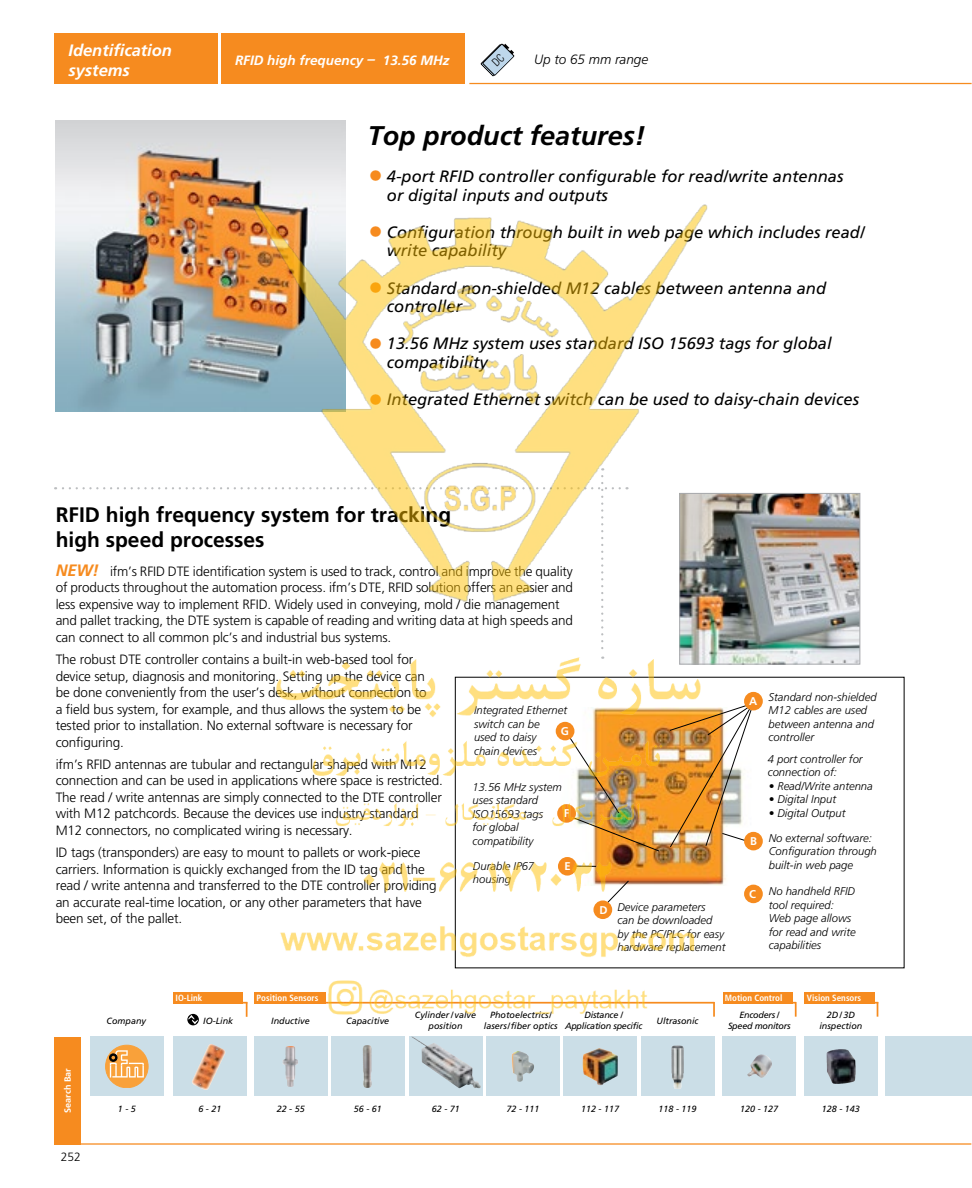
<style>
.page{position:relative;width:972px;height:1188px;background:#fff}
.page>*{position:absolute;margin:0;border:0;box-sizing:border-box;transform-origin:0 0}
.t1{font:italic 700 27px "Frutiger";color:#000}
.t2{font:700 21px/25.2px "Frutiger";color:#000}
.t3{font:italic 16.5px/18.8px "Frutiger";color:#000}
.t4{font:italic 700 16.5px/19.8px "Frutiger";color:#fff}
.t5{font:300 13.5px/16.5px "Frutiger";letter-spacing:-.01em;color:#000}
.t6{font:italic 700 13.5px "Frutiger";color:#fff}
.t7{font:italic 300 13.5px "Frutiger";color:#000}
.t8{font:300 12px "Frutiger";color:#000}
.t9{font:italic 300 11.25px/13.5px "Frutiger";color:#000}
.t10{font:700 11.25px "Frutiger";color:#fff}
.t11{font:italic 9px/10.8px "Frutiger";color:#000;text-align:center}
.t12{font:italic 9px/10.8px "Frutiger";letter-spacing:-.025em;color:#000;text-align:center}
.t13{font:700 condensed 9px "Frutiger";color:#fff}
.t14{font:700 9px "Frutiger";color:#fff}
.s1{font-size:15px}
.s2{font-weight:700;font-size:30px;color:#f68b1f}
.s3{font-weight:700;font-style:italic;font-size:16.5px;color:#f68b1f}
</style>
<div class="page">
<hr style="left:54px;top:1143px;width:917px;height:2px;background:#f68b1f">
<div style="left:886px;top:1037px;width:86px;height:59px;background:#cbdee7"></div>
<div style="left:254px;top:1037px;width:74px;height:59px;background:#cbdee7"></div>
<img style="left:286px;top:1078px;width:9px;height:9px">
<div style="left:54px;top:1037px;width:27px;height:107px;background:#f68b1f"></div>
<svg style="left:409px;top:1078px;width:73px;height:18px"></svg>
<div style="left:486px;top:1037px;width:74px;height:59px;background:#cbdee7"></div>
<img style="left:517px;top:1078px;width:6px;height:4px">
<div style="left:804px;top:1037px;width:74px;height:59px;background:#cbdee7"></div>
<img style="left:830px;top:1078px;width:26px;height:6px">
<div style="left:331px;top:1037px;width:74px;height:59px;background:#cbdee7"></div>
<div style="left:723px;top:1037px;width:73px;height:59px;background:#cbdee7"></div>
<div style="left:563px;top:1037px;width:74px;height:59px;background:#cbdee7"></div>
<img style="left:591px;top:1078px;width:23px;height:7px">
<div style="left:90px;top:1037px;width:74px;height:59px;background:#cbdee7"></div>
<div style="left:106px;top:1045px;width:42px;height:43px;background:#f9a13a;border-radius:50%"></div>
<div style="left:105px;top:1045px;width:43px;height:43px;border:1px solid #f9a13a;border-radius:50%"></div>
<div style="left:173px;top:1037px;width:74px;height:59px;background:#cbdee7"></div>
<img style="left:192px;top:1078px;width:22px;height:12px">
<div style="left:641px;top:1037px;width:73px;height:59px;background:#cbdee7"></div>
<img style="left:672px;top:1078px;width:5px;height:5px">
<div style="left:54px;top:33px;width:162px;height:51px;background:#f68b1f"></div>
<div style="left:221px;top:33px;width:243px;height:51px;background:#f68b1f"></div>
<hr style="left:469px;top:83px;width:503px;height:1px;background:#f68b1f">
<div style="left:56px;top:33px;width:162px;height:50px;background:#f68b1f"></div>
<img style="left:54px;top:120px;width:918px;height:958px">
<svg style="left:480px;top:43px;width:35px;height:34px"></svg>
<p class="t4" style="left:68px;top:40px;width:105px">Identification systems</p>
<p class="t6" style="left:235px;top:52px;width:216px">RFID high frequency <span class="s1">–</span> 13.56 MHz</p>
<p class="t7" style="left:534px;top:52px;width:116px">Up to 65 mm range</p>
<p class="t4" style="left:74px;top:41px;width:95px;text-indent:-7px">Photoelectric ensors</p>
<h1 class="t1" style="left:368px;top:120px;width:279px">Top product features!</h1>
<p class="t3" style="left:387px;top:167px;width:458px;text-indent:-20px"><span class="s2">•</span> 4-port RFID controller configurable for read/write antennas or digital inputs and outputs</p>
<p class="t3" style="left:387px;top:222px;width:479px;text-indent:-20px"><span class="s2">•</span> Configuration through built in web page which includes read/ write capability</p>
<p class="t3" style="left:387px;top:278px;width:441px;text-indent:-20px"><span class="s2">•</span> Standard non-shielded M12 cables between antenna and controller</p>
<p class="t3" style="left:387px;top:334px;width:446px;text-indent:-20px"><span class="s2">•</span> 13.56 MHz system uses standard ISO 15693 tags for global compatibility</p>
<p class="t3" style="left:367px;top:390px;width:493px"><span class="s2">•</span> Integrated Ethernet switch can be used to daisy-chain devices</p>
<h2 class="t2" style="left:56px;top:502px;width:397px">RFID high frequency system for tracking high speed processes</h2>
<p class="t5" style="left:56px;top:563px;width:519px"><span class="s3">NEW!</span> ifm’s RFID DTE identification system is used to track, control and improve the quality of products throughout the automation process. ifm’s DTE, RFID solution offers an easier and less expensive way to implement RFID. Widely used in conveying, mold / die management and pallet tracking, the DTE system is capable of reading and writing data at high speeds and can connect to all common plc’s and industrial bus systems.</p>
<p class="t5" style="left:56px;top:651px;width:373px">The robust DTE controller contains a built-in web-based tool for device setup, diagnosis and monitoring. Setting up the device can be done conveniently from the user’s desk, without connection to a field bus system, for example, and thus allows the system to be tested prior to installation. No external software is necessary for configuring.</p>
<p class="t5" style="left:56px;top:756px;width:389px">ifm’s RFID antennas are tubular and rectangular shaped with M12 connection and can be used in applications where space is restricted.<br>The read / write antennas are simply connected to the DTE controller with M12 patchcords. Because the devices use industry standard M12 connectors, no complicated wiring is necessary.</p>
<p class="t5" style="left:56px;top:844px;width:383px">ID tags (transponders) are easy to mount to pallets or work-piece carriers. Information is quickly exchanged from the ID tag and the read / write antenna and transferred to the DTE controller providing an accurate real-time location, or any other parameters that have been set, of the pallet.</p>
<p class="t9" style="left:474px;top:704px;width:95px">Integrated Ethernet switch can be<br>used to daisy<br>chain devices</p>
<p class="t9" style="left:472px;top:780px;width:91px">13.56 MHz system uses standard<br>ISO15693 tags<br>for global compatibility</p>
<p class="t10" style="left:561px;top:725px;width:10px">G</p>
<p class="t10" style="left:564px;top:807px;width:7px">F</p>
<p class="t9" style="left:473px;top:859px;width:63px">Durable IP67 housing</p>
<p class="t10" style="left:564px;top:860px;width:8px">E</p>
<p class="t10" style="left:600px;top:903px;width:10px">D</p>
<p class="t9" style="left:617px;top:900px;width:110px">Device parameters<br>can be downloaded by the PC/PLC for easy hardware replacement</p>
<p class="t10" style="left:749px;top:695px;width:10px">A</p>
<p class="t10" style="left:750px;top:835px;width:8px">B</p>
<p class="t10" style="left:749px;top:887px;width:8px">C</p>
<p class="t9" style="left:768px;top:690px;width:110px">Standard non-shielded<br>M12 cables are used between antenna and controller</p>
<p class="t9" style="left:768px;top:752px;width:97px">4 port controller for connection of:</p>
<p class="t9" style="left:769px;top:779px;width:106px">• Read/Write antenna</p>
<p class="t9" style="left:769px;top:793px;width:69px">• Digital Input</p>
<p class="t9" style="left:769px;top:806px;width:78px">• Digital Output</p>
<p class="t9" style="left:769px;top:831px;width:110px">No external software:<br>Configuration through built-in web page</p>
<p class="t9" style="left:769px;top:884px;width:88px">No handheld RFID tool required:<br>Web page allows for read and write capabilities</p>
<p class="t13" style="left:176px;top:993px;width:28px">IO-Link</p>
<p class="t13" style="left:257px;top:993px;width:63px">Position Sensors</p>
<p class="t13" style="left:725px;top:993px;width:59px">Motion Control</p>
<p class="t13" style="left:807px;top:993px;width:56px">Vision Sensors</p>
<p class="t14" style="left:63px;top:1113px;width:46px;rotate:-90deg">Search Bar</p>
<p class="t8" style="left:61px;top:1151px;width:22px">252</p>
<p class="t11" style="left:346px;top:1015px;width:45px">Capacitive</p>
<p class="t12" style="left:728px;top:1010px;width:64px">Encoders /<br>Speed monitors</p>
<p class="t11" style="left:415px;top:1010px;width:63px">Cylinder/ valve position</p>
<p class="t11" style="left:819px;top:1010px;width:45px">2D/3D inspection</p>
<p class="t11" style="left:484px;top:1010px;width:75px">Photoelectrics/ lasers/fiber optics</p>
<p class="t12" style="left:565px;top:1010px;width:79px">Distance /<br>Application specific</p>
<p class="t11" style="left:107px;top:1015px;width:41px">Company</p>
<p class="t11" style="left:271px;top:1015px;width:40px">Inductive</p>
<p class="t11" style="left:203px;top:1015px;width:32px">IO-Link</p>
<p class="t11" style="left:657px;top:1015px;width:44px">Ultrasonic</p>
<p class="t11" style="left:118px;top:1103px;width:20px">1 - 5</p>
<p class="t11" style="left:198px;top:1103px;width:25px">6 - 21</p>
<p class="t11" style="left:277px;top:1103px;width:30px">22 - 55</p>
<p class="t11" style="left:354px;top:1103px;width:30px">56 - 61</p>
<p class="t11" style="left:432px;top:1103px;width:30px">62 - 71</p>
<p class="t11" style="left:507px;top:1103px;width:35px">72 - 111</p>
<p class="t11" style="left:581px;top:1103px;width:40px">112 - 117</p>
<p class="t11" style="left:659px;top:1103px;width:40px">118 - 119</p>
<p class="t11" style="left:740px;top:1103px;width:40px">120 - 127</p>
<p class="t11" style="left:822px;top:1103px;width:40px">128 - 143</p>
</div>
